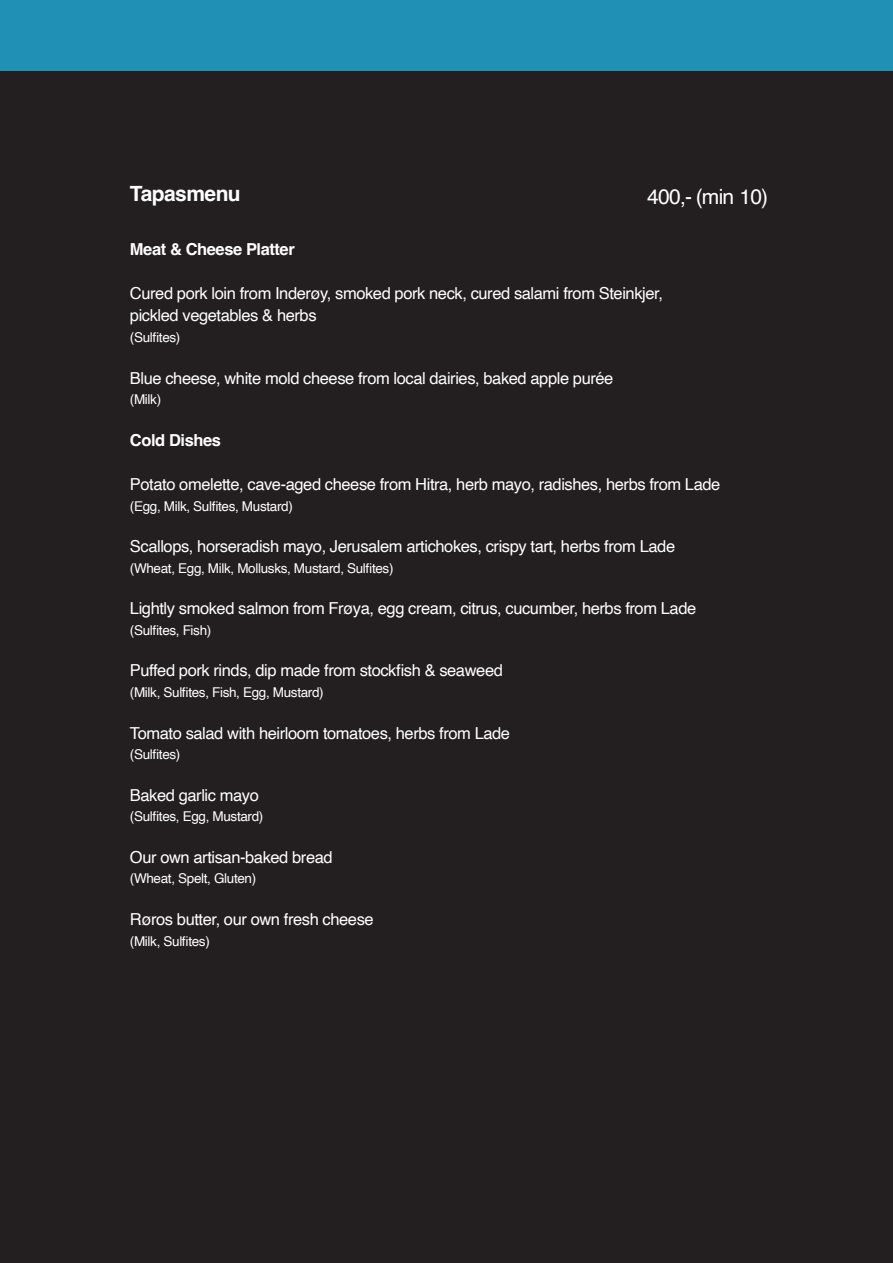
<style>
.page{position:relative;width:893px;height:1263px;background:#231f20}
.page>*{position:absolute;margin:0;border:0;box-sizing:border-box;transform-origin:0 0}
.t1{font:21px "Helvetica";letter-spacing:-.035em;color:#fff}
.t2{font:700 21px "Helvetica";letter-spacing:-.025em;color:#fff}
.t3{font:16.5px/22.2px "Helvetica";letter-spacing:-.025em;color:#fff}
.t4{font:700 16.5px "Helvetica";letter-spacing:-.025em;color:#fff}
.t5{font:13.5px "Helvetica";letter-spacing:-.025em;color:#fff}
</style>
<div class="page">
<div style="left:0;top:0;width:893px;height:70px;background:#2090b5"></div>
<p class="t2" style="left:130px;top:185px;width:112px">Tapasmenu</p>
<p class="t1" style="left:647px;top:188px;width:122px">400,- (min 10)</p>
<p class="t4" style="left:130px;top:242px;width:166px">Meat &amp; Cheese Platter</p>
<p class="t3" style="left:130px;top:283px;width:534px">Cured pork loin from Inderøy, smoked pork neck, cured salami from Steinkjer, pickled vegetables &amp; herbs</p>
<p class="t5" style="left:130px;top:332px;width:52px">(Sulfites)</p>
<p class="t3" style="left:130px;top:368px;width:485px">Blue cheese, white mold cheese from local dairies, baked apple purée</p>
<p class="t5" style="left:130px;top:394px;width:33px">(Milk)</p>
<p class="t4" style="left:130px;top:433px;width:93px">Cold Dishes</p>
<p class="t3" style="left:130px;top:474px;width:592px">Potato omelette, cave-aged cheese from Hitra, herb mayo, radishes, herbs from Lade</p>
<p class="t5" style="left:130px;top:501px;width:164px">(Egg, Milk, Sulfites, Mustard)</p>
<p class="t3" style="left:130px;top:536px;width:547px">Scallops, horseradish mayo, Jerusalem artichokes, crispy tart, herbs from Lade</p>
<p class="t5" style="left:130px;top:563px;width:265px">(Wheat, Egg, Milk, Mollusks, Mustard, Sulfites)</p>
<p class="t3" style="left:130px;top:598px;width:568px">Lightly smoked salmon from Frøya, egg cream, citrus, cucumber, herbs from Lade</p>
<p class="t5" style="left:130px;top:625px;width:83px">(Sulfites, Fish)</p>
<p class="t3" style="left:130px;top:660px;width:374px">Puffed pork rinds, dip made from stockfish &amp; seaweed</p>
<p class="t5" style="left:130px;top:687px;width:195px">(Milk, Sulfites, Fish, Egg, Mustard)</p>
<p class="t3" style="left:130px;top:723px;width:382px">Tomato salad with heirloom tomatoes, herbs from Lade</p>
<p class="t5" style="left:130px;top:749px;width:52px">(Sulfites)</p>
<p class="t3" style="left:130px;top:785px;width:130px">Baked garlic mayo</p>
<p class="t5" style="left:130px;top:811px;width:135px">(Sulfites, Egg, Mustard)</p>
<p class="t3" style="left:130px;top:847px;width:204px">Our own artisan-baked bread</p>
<p class="t5" style="left:130px;top:873px;width:128px">(Wheat, Spelt, Gluten)</p>
<p class="t3" style="left:130px;top:909px;width:245px">Røros butter, our own fresh cheese</p>
<p class="t5" style="left:130px;top:935px;width:81px">(Milk, Sulfites)</p>
</div>
